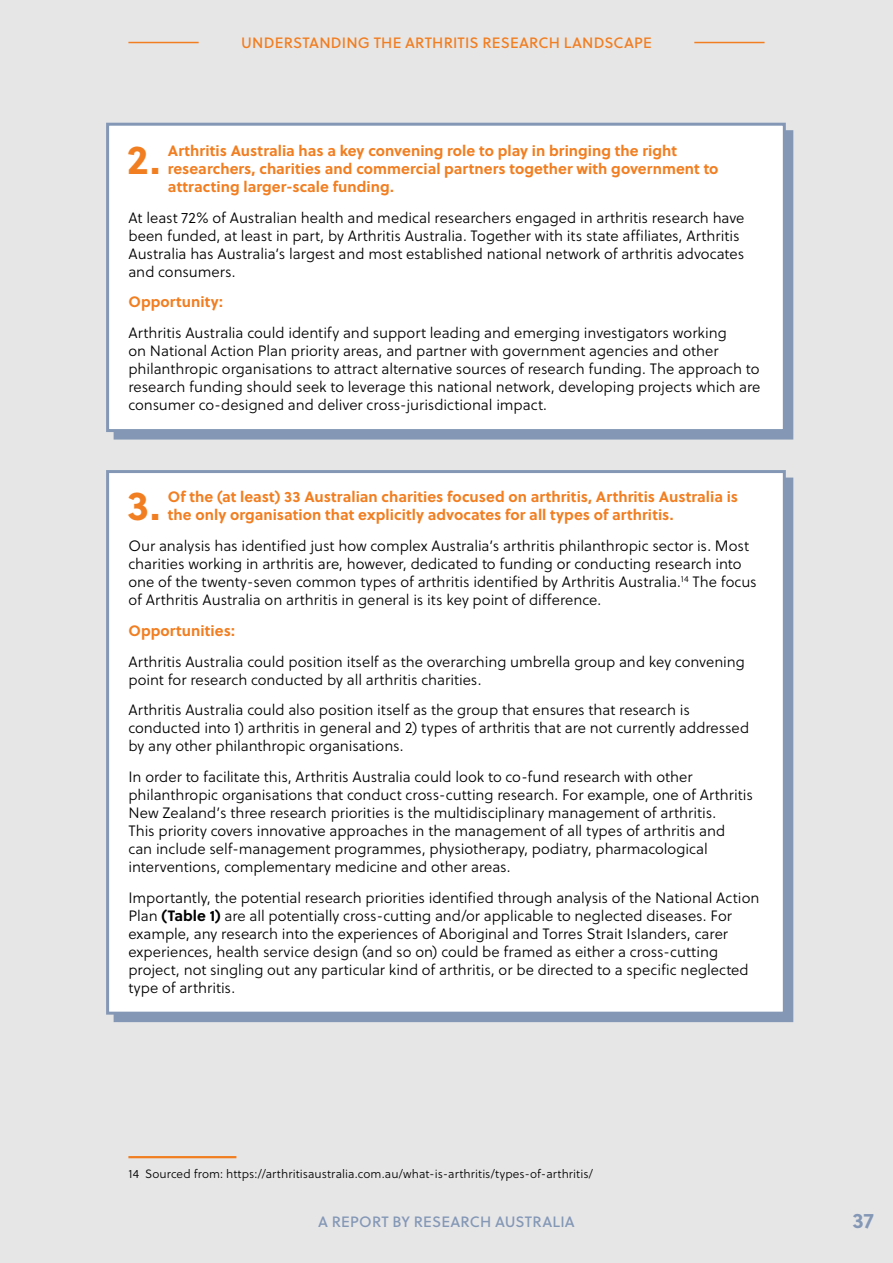
<style>
.page{position:relative;width:893px;height:1263px;background:#e7e6e7}
.page>*{position:absolute;margin:0;border:0;box-sizing:border-box;transform-origin:0 0}
.t1{font:700 40.65px "Soleil";color:#f17e21}
.t2{font:700 21px "Soleil";color:#8498b6}
.t3{font:15px/18px "Soleil Lt";color:#000}
.t4{font:700 15px/18px "Soleil";letter-spacing:.005em;color:#f17e21}
.t5{font:15px "Soleil Bk";letter-spacing:.015em;color:#f17e21}
.t6{font:15px "Soleil Bk";letter-spacing:.01em;color:#8498b6}
.t7{font:12px "Soleil Lt";letter-spacing:.005em;color:#000}
.s1{font-family:"Soleil";font-weight:700}
</style>
<div class="page">
<hr style="left:128px;top:42px;width:71px;height:1px;background:#f17e21">
<hr style="left:694px;top:42px;width:71px;height:1px;background:#f17e21">
<div style="left:114px;top:130px;width:679px;height:310px;background:#8498b6;border:3px solid #8498b6"></div>
<div style="left:114px;top:478px;width:679px;height:544px;background:#8498b6"></div>
<div style="left:106px;top:123px;width:680px;height:309px;background:#fff;border:3px solid #8498b6"></div>
<div style="left:106px;top:470px;width:680px;height:545px;background:#fff;border:3px solid #8498b6"></div>
<hr style="left:128px;top:1156px;width:108px;height:2px;background:#f17e21">
<p class="t5" style="left:241px;top:32px;width:412px">UNDERSTANDING THE ARTHRITIS RESEARCH LANDSCAPE</p>
<h1 class="t1" style="left:127px;top:128px;width:35px">2.</h1>
<p class="t4" style="left:168px;top:141px;width:552px">Arthritis Australia has a key convening role to play in bringing the right researchers, charities and commercial partners together with government to attracting larger-scale funding.</p>
<p class="t3" style="left:128px;top:208px;width:618px">At least 72% of Australian health and medical researchers engaged in arthritis research have been funded, at least in part, by Arthritis Australia. Together with its state affiliates, Arthritis Australia has Australia’s largest and most established national network of arthritis advocates and consumers.</p>
<p class="t4" style="left:128px;top:292px;width:96px">Opportunity:</p>
<p class="t3" style="left:128px;top:324px;width:634px">Arthritis Australia could identify and support leading and emerging investigators working<br>on National Action Plan priority areas, and partner with government agencies and other philanthropic organisations to attract alternative sources of research funding. The approach to research funding should seek to leverage this national network, developing projects which are consumer co-designed and deliver cross-jurisdictional impact.</p>
<h1 class="t1" style="left:127px;top:474px;width:35px">3.</h1>
<p class="t4" style="left:168px;top:487px;width:572px">Of the (at least) 33 Australian charities focused on arthritis, Arthritis Australia is the only organisation that explicitly advocates for all types of arthritis.</p>
<p class="t3" style="left:128px;top:537px;width:630px">Our analysis has identified just how complex Australia’s arthritis philanthropic sector is. Most charities working in arthritis are, however, dedicated to funding or conducting research into one of the twenty-seven common types of arthritis identified by Arthritis Australia.<sup>14</sup> The focus of Arthritis Australia on arthritis in general is its key point of difference.</p>
<p class="t4" style="left:128px;top:621px;width:108px">Opportunities:</p>
<p class="t3" style="left:128px;top:652px;width:618px">Arthritis Australia could position itself as the overarching umbrella group and key convening point for research conducted by all arthritis charities.</p>
<p class="t3" style="left:128px;top:701px;width:622px">Arthritis Australia could also position itself as the group that ensures that research is conducted into 1) arthritis in general and 2) types of arthritis that are not currently addressed by any other philanthropic organisations.</p>
<p class="t3" style="left:128px;top:768px;width:626px">In order to facilitate this, Arthritis Australia could look to co-fund research with other philanthropic organisations that conduct cross-cutting research. For example, one of Arthritis New Zealand’s three research priorities is the multidisciplinary management of arthritis.<br>This priority covers innovative approaches in the management of all types of arthritis and<br>can include self-management programmes, physiotherapy, podiatry, pharmacological interventions, complementary medicine and other areas.</p>
<p class="t3" style="left:128px;top:888px;width:632px">Importantly, the potential research priorities identified through analysis of the National Action Plan <span class="s1">(Table 1)</span> are all potentially cross-cutting and/or applicable to neglected diseases. For example, any research into the experiences of Aboriginal and Torres Strait Islanders, carer experiences, health service design (and so on) could be framed as either a cross-cutting project, not singling out any particular kind of arthritis, or be directed to a specific neglected type of arthritis.</p>
<p class="t7" style="left:128px;top:1165px;width:466px">14 Sourced from: https://arthritisaustralia.com.au/what-is-arthritis/types-of-arthritis/</p>
<p class="t6" style="left:318px;top:1210px;width:258px">A REPORT BY RESEARCH AUSTRALIA</p>
<h2 class="t2" style="left:853px;top:1204px;width:23px">37</h2>
</div>
